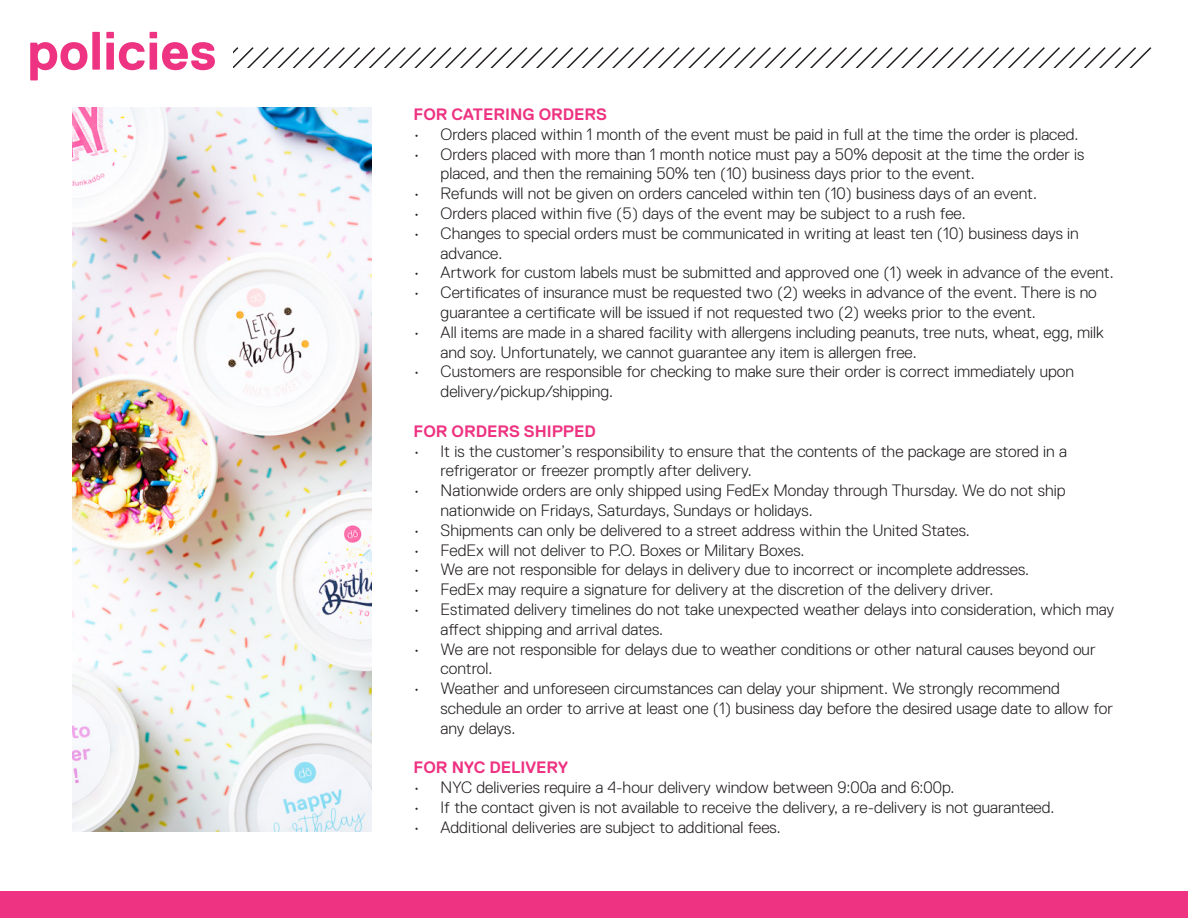
<style>
.page{position:relative;width:1188px;height:918px;background:#fff}
.page>*{position:absolute;margin:0;border:0;box-sizing:border-box;transform-origin:0 0}
.t1{font:700 54px "Replica";color:#ed3381}
.t2{font:300 16.5px/19.8px "Replica";color:#231f20}
.t3{font:700 16.5px "Replica";color:#ed3381}
</style>
<div class="page">
<div style="left:0;top:891px;width:1188px;height:27px;background:#ed3381"></div>
<svg style="left:233px;top:48px;width:919px;height:19px"></svg>
<img style="left:72px;top:108px;width:300px;height:724px">
<p class="t1" style="left:27px;top:21px;width:191px">policies</p>
<p class="t3" style="left:414px;top:105px;width:195px">FOR CATERING ORDERS</p>
<p class="t2" style="left:414px;top:124px;width:666px">• Orders placed within 1 month of the event must be paid in full at the time the order is placed.</p>
<p class="t2" style="left:441px;top:144px;width:645px;text-indent:-27px">• Orders placed with more than 1 month notice must pay a 50% deposit at the time the order is placed, and then the remaining 50% ten (10) business days prior to the event.</p>
<p class="t2" style="left:414px;top:184px;width:625px">• Refunds will not be given on orders canceled within ten (10) business days of an event.</p>
<p class="t2" style="left:414px;top:203px;width:554px">• Orders placed within five (5) days of the event may be subject to a rush fee.</p>
<p class="t2" style="left:441px;top:223px;width:640px;text-indent:-27px">• Changes to special orders must be communicated in writing at least ten (10) business days in advance.</p>
<p class="t2" style="left:414px;top:263px;width:702px">• Artwork for custom labels must be submitted and approved one (1) week in advance of the event.</p>
<p class="t2" style="left:441px;top:283px;width:658px;text-indent:-27px">• Certificates of insurance must be requested two (2) weeks in advance of the event. There is no guarantee a certificate will be issued if not requested two (2) weeks prior to the event.</p>
<p class="t2" style="left:441px;top:322px;width:665px;text-indent:-27px">• All items are made in a shared facility with allergens including peanuts, tree nuts, wheat, egg, milk and soy. Unfortunately, we cannot guarantee any item is allergen free.</p>
<p class="t2" style="left:441px;top:362px;width:635px;text-indent:-27px">• Customers are responsible for checking to make sure their order is correct immediately upon delivery/pickup/shipping.</p>
<p class="t3" style="left:414px;top:422px;width:184px">FOR ORDERS SHIPPED</p>
<p class="t2" style="left:441px;top:441px;width:628px;text-indent:-27px">• It is the customer’s responsibility to ensure that the contents of the package are stored in a refrigerator or freezer promptly after delivery.</p>
<p class="t2" style="left:441px;top:481px;width:626px;text-indent:-27px">• Nationwide orders are only shipped using FedEx Monday through Thursday. We do not ship nationwide on Fridays, Saturdays, Sundays or holidays.</p>
<p class="t2" style="left:414px;top:520px;width:558px">• Shipments can only be delivered to a street address within the United States.</p>
<p class="t2" style="left:414px;top:540px;width:392px">• FedEx will not deliver to P.O. Boxes or Military Boxes.</p>
<p class="t2" style="left:414px;top:560px;width:617px">• We are not responsible for delays in delivery due to incorrect or incomplete addresses.</p>
<p class="t2" style="left:414px;top:580px;width:581px">• FedEx may require a signature for delivery at the discretion of the delivery driver.</p>
<p class="t2" style="left:441px;top:599px;width:675px;text-indent:-27px">• Estimated delivery timelines do not take unexpected weather delays into consideration, which may affect shipping and arrival dates.</p>
<p class="t2" style="left:441px;top:639px;width:657px;text-indent:-27px">• We are not responsible for delays due to weather conditions or other natural causes beyond our control.</p>
<p class="t2" style="left:441px;top:679px;width:674px;text-indent:-27px">• Weather and unforeseen circumstances can delay your shipment. We strongly recommend schedule an order to arrive at least one (1) business day before the desired usage date to allow for any delays.</p>
<p class="t3" style="left:414px;top:759px;width:156px">FOR NYC DELIVERY</p>
<p class="t2" style="left:414px;top:778px;width:542px">• NYC deliveries require a 4-hour delivery window between 9:00a and 6:00p.</p>
<p class="t2" style="left:414px;top:797px;width:642px">• If the contact given is not available to receive the delivery, a re-delivery is not guaranteed.</p>
<p class="t2" style="left:414px;top:817px;width:369px">• Additional deliveries are subject to additional fees.</p>
</div>
